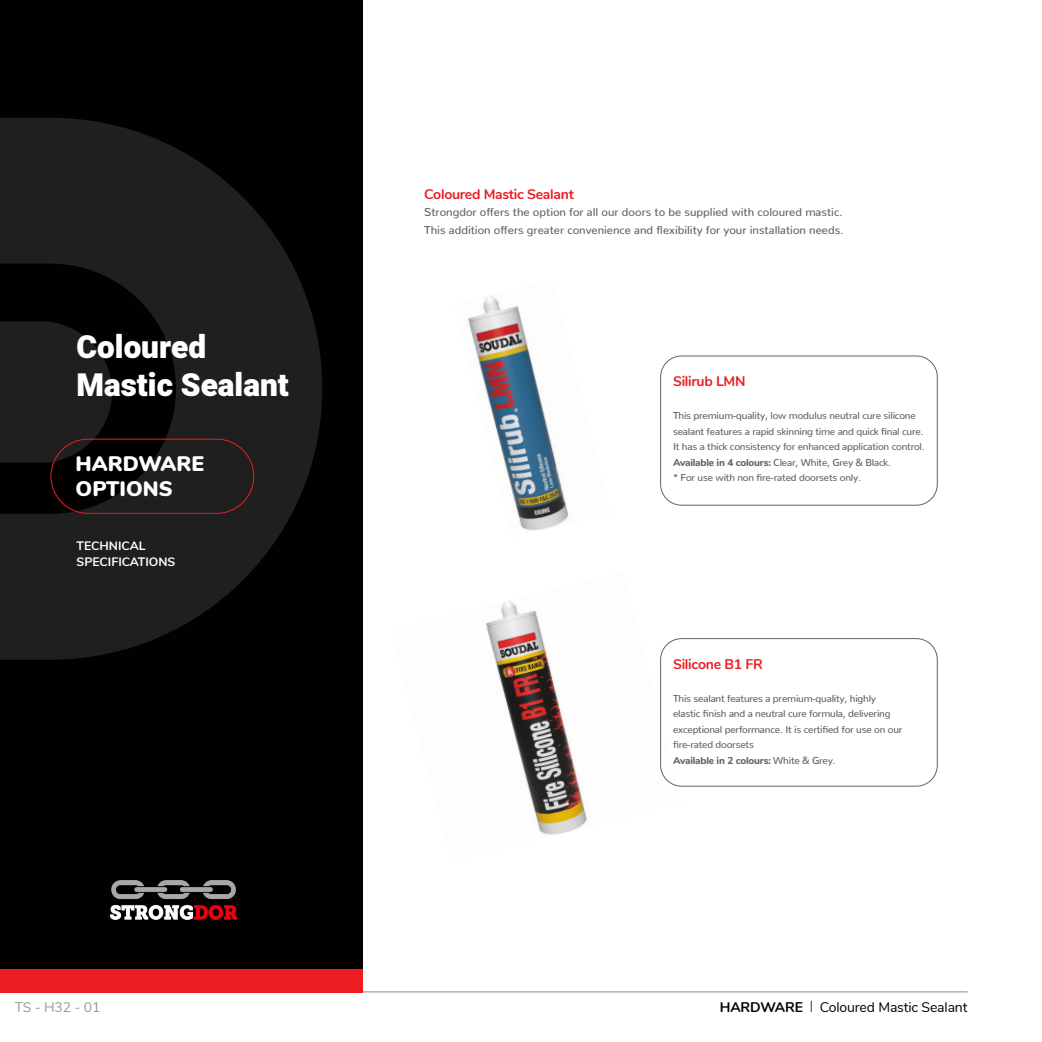
<style>
.page{position:relative;width:1042px;height:1042px;background:#fff}
.page>*{position:absolute;margin:0;border:0;box-sizing:border-box;transform-origin:0 0}
.t1{font:900 31.5px/37.8px "Heebo";color:#fff}
.t2{font:900 21px/25.2px "Nunito";color:#fff}
.t3{font:700 14px "Nunito";letter-spacing:-.02em;color:#ed1d24}
.t4{font:14px "Nunito";letter-spacing:-.01em;color:#000}
.t5{font:14px "Nunito";letter-spacing:-.01em;color:#97989a}
.t6{font:700 12.25px/15.8px "Nunito";color:#fff}
.t7{font:500 11.38px/17.2px "Nunito";color:#636466}
.t8{font:500 9.97px/15.6px "Nunito";letter-spacing:-.02em;color:#636466}
.s1{font-weight:800}
.s2{font-weight:700}
.s3{font-family:"Myriad Pro";font-weight:300;font-size:15.75px}
</style>
<div class="page">
<hr style="left:0;top:991px;width:967px;height:1px;background:#a3a5a8">
<div style="left:0;top:0;width:362px;height:991px;background:#030001"></div>
<svg style="left:0;top:118px;width:322px;height:542px;fill:#201f20"></svg>
<div style="left:50px;top:439px;width:204px;height:75px;border:1px solid #ed1d24;border-radius:37px"></div>
<div style="left:0;top:969px;width:362px;height:23px;background:#ed1d24"></div>
<img style="left:110px;top:880px;width:126px;height:39px">
<img style="left:468px;top:295px;width:101px;height:236px">
<img style="left:485px;top:600px;width:197px;height:235px">
<div style="left:660px;top:638px;width:277px;height:148px;border:1px solid #636466;border-radius:21px"></div>
<div style="left:660px;top:356px;width:277px;height:149px;border:1px solid #636466;border-radius:21px"></div>
<h1 class="t1" style="left:77px;top:330px;width:214px">Coloured<br>Mastic Sealant</h1>
<h2 class="t2" style="left:76px;top:450px;width:130px">HARDWARE<br>OPTIONS</h2>
<p class="t6" style="left:77px;top:537px;width:100px">TECHNICAL<br>SPECIFICATIONS</p>
<h3 class="t3" style="left:424px;top:184px;width:151px">Coloured Mastic Sealant</h3>
<p class="t7" style="left:424px;top:203px;width:421px">Strongdor offers the option for all our doors to be supplied with coloured mastic.<br>This addition offers greater convenience and flexibility for your installation needs.</p>
<h3 class="t3" style="left:673px;top:371px;width:74px">Silirub LMN</h3>
<p class="t8" style="left:673px;top:407px;width:253px">This premium-quality, low modulus neutral cure silicone sealant features a rapid skinning time and quick final cure.<br>It has a thick consistency for enhanced application control.<br><span class="s1">Available in 4 colours:</span> Clear, White, Grey &amp; Black.<br>* For use with non fire-rated doorsets only.</p>
<h3 class="t3" style="left:673px;top:653px;width:91px">Silicone B1 FR</h3>
<p class="t8" style="left:673px;top:689px;width:231px">This sealant features a premium-quality, highly elastic finish and a neutral cure formula, delivering exceptional performance. It is certified for use on our fire-rated doorsets<br><span class="s1">Available in 2 colours:</span> White &amp; Grey.</p>
<h3 class="t5" style="left:15px;top:996px;width:87px">TS - H32 - 01</h3>
<h3 class="t4" style="left:720px;top:996px;width:249px"><span class="s2">HARDWARE</span> <span class="s3">l</span> Coloured Mastic Sealant</h3>
</div>
